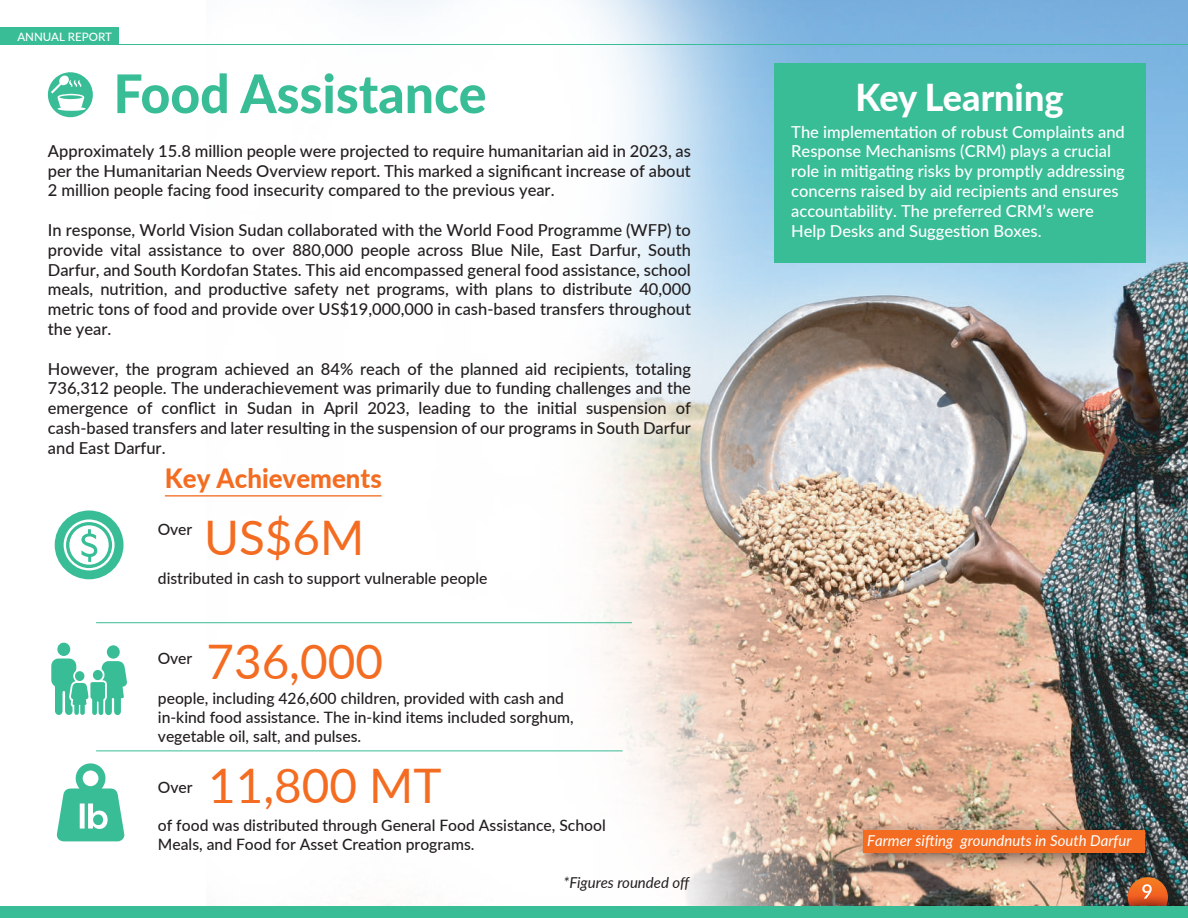
<style>
.page{position:relative;width:1188px;height:918px;background:#fff}
.page>*{position:absolute;margin:0;border:0;box-sizing:border-box;transform-origin:0 0}
.t1{font:800 53.25px "Lato";color:#39bd96}
.t2{font:47.7px "Lato";color:#f36c21}
.t3{font:800 37.05px "Lato";color:#fff}
.t4{font:800 26.7px "Lato";color:#f36c21}
.t5{font:500 16.5px/19.8px "Lato";color:#231f20;text-align:justify}
.t6{font:500 16.5px/19.8px "Lato";color:#fff}
.t7{font:500 15.75px/18.9px "Lato";color:#231f20}
.t8{font:italic 15px "Lato";color:#fff}
.t9{font:italic 15px "Lato";color:#231f20}
.t10{font:500 11.55px "Lato";color:#fff}
</style>
<div class="page">
<img style="left:207px;top:0;width:981px;height:906px">
<hr style="left:165px;top:495px;width:217px;height:2px;background:#f36c21">
<hr style="left:96px;top:622px;width:536px;height:1px;background:#39bd96">
<hr style="left:96px;top:751px;width:527px;height:1px;background:#39bd96">
<svg style="left:51px;top:658px;width:76px;height:57px"></svg>
<div style="left:57px;top:643px;width:13px;height:13px;background:#39bd96;border-radius:50%"></div>
<div style="left:107px;top:645px;width:13px;height:14px;background:#39bd96;border-radius:50%"></div>
<div style="left:93px;top:670px;width:10px;height:10px;background:#39bd96;border-radius:50%"></div>
<div style="left:75px;top:671px;width:9px;height:10px;background:#39bd96;border-radius:50%"></div>
<div style="left:48px;top:72px;width:45px;height:45px;background:#39bd96;border-radius:50%"></div>
<svg style="left:51px;top:76px;width:35px;height:35px"></svg>
<svg style="left:57px;top:763px;width:68px;height:78px"></svg>
<div style="left:0;top:27px;width:119px;height:18px;background:#39bd96"></div>
<hr style="left:0;top:44px;width:1188px;height:1px;background:#39bd96">
<div style="left:774px;top:63px;width:371px;height:200px;background:#39bd96"></div>
<div style="left:0;top:906px;width:1188px;height:12px;background:#39bd96"></div>
<div style="left:55px;top:510px;width:69px;height:69px;background:#39bd96;border-radius:50%"></div>
<svg style="left:64px;top:519px;width:51px;height:51px"></svg>
<img style="left:845px;top:812px;width:327px;height:67px">
<div style="left:863px;top:830px;width:282px;height:22px;background:#f36c21"></div>
<svg style="left:1105px;top:877px;width:83px;height:29px;background:#875b44"></svg>
<p class="t10" style="left:17px;top:28px;width:96px">ANNUAL REPORT</p>
<h1 class="t1" style="left:114px;top:54px;width:374px">Food Assistance</h1>
<p class="t5" style="left:48px;top:140px;width:645px">Approximately 15.8 million people were projected to require humanitarian aid in 2023, as per the Humanitarian Needs Overview report. This marked a significant increase of about 2 million people facing food insecurity compared to the previous year.</p>
<p class="t5" style="left:48px;top:219px;width:645px">In response, World Vision Sudan collaborated with the World Food Programme (WFP) to provide vital assistance to over 880,000 people across Blue Nile, East Darfur, South Darfur, and South Kordofan States. This aid encompassed general food assistance, school meals, nutrition, and productive safety net programs, with plans to distribute 40,000 metric tons of food and provide over US$19,000,000 in cash-based transfers throughout the year.</p>
<p class="t5" style="left:48px;top:358px;width:645px">However, the program achieved an 84% reach of the planned aid recipients, totaling 736,312 people. The underachievement was primarily due to funding challenges and the emergence of conflict in Sudan in April 2023, leading to the initial suspension of cash-based transfers and later resulting in the suspension of our programs in South Darfur and East Darfur.</p>
<h3 class="t4" style="left:165px;top:458px;width:218px">Key Achievements</h3>
<p class="t7" style="left:158px;top:519px;width:36px">Over</p>
<h2 class="t2" style="left:204px;top:503px;width:162px">US$6M</h2>
<p class="t7" style="left:158px;top:568px;width:331px">distributed in cash to support vulnerable people</p>
<p class="t7" style="left:158px;top:648px;width:36px">Over</p>
<h2 class="t2" style="left:206px;top:627px;width:178px">736,000</h2>
<p class="t7" style="left:158px;top:688px;width:417px">people, including 426,600 children, provided with cash and in-kind food assistance. The in-kind items included sorghum, vegetable oil, salt, and pulses.</p>
<p class="t7" style="left:158px;top:777px;width:36px">Over</p>
<h2 class="t2" style="left:208px;top:751px;width:235px">11,800 MT</h2>
<p class="t7" style="left:158px;top:815px;width:449px">of food was distributed through General Food Assistance, School<br>Meals, and Food for Asset Creation programs.</p>
<p class="t9" style="left:563px;top:871px;width:128px">*Figures rounded off</p>
<h3 class="t3" style="left:856px;top:70px;width:209px">Key Learning</h3>
<p class="t6" style="left:791px;top:121px;width:335px">The implementation of robust Complaints and Response Mechanisms (CRM) plays a crucial role in mitigating risks by promptly addressing concerns raised by aid recipients and ensures accountability. The preferred CRM’s were Help Desks and Suggestion Boxes.</p>
<p class="t8" style="left:867px;top:830px;width:266px">Farmer sifting groundnuts in South Darfur</p>
</div>
